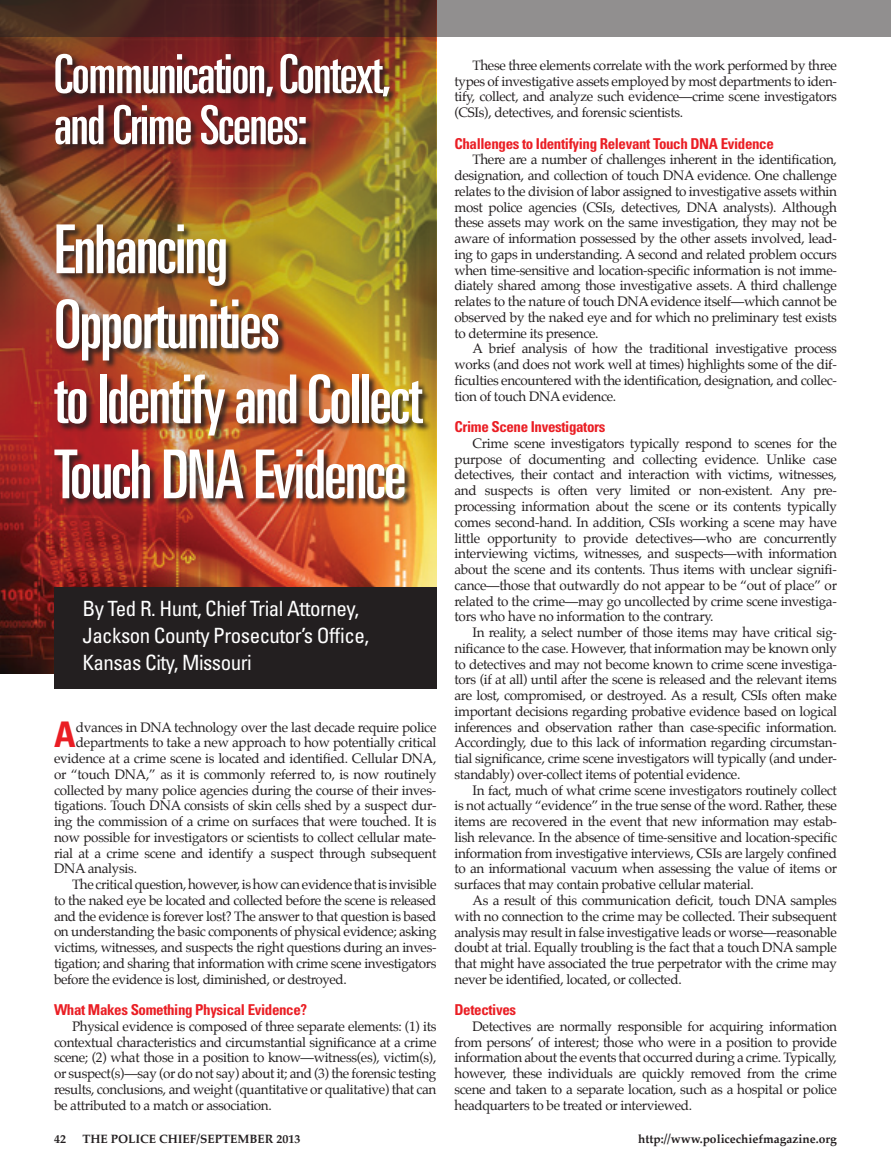
<style>
.page{position:relative;width:891px;height:1175px;background:#fff}
.page>*{position:absolute;margin:0;border:0;box-sizing:border-box;transform-origin:0 0}
.t1{font:ultra-condensed 67.5px/75px "Univers LT Std";letter-spacing:-.025em;color:#fff}
.t2{font:ultra-condensed 54px/51px "Univers LT Std";letter-spacing:-.025em;color:#fff}
.t3{font:700 condensed 35.25px "Univers LT Std";color:#ea1e24}
.t4{font:condensed 21px/27px "Univers LT Std";letter-spacing:-.025em;color:#fff}
.t5{font:700 condensed 15px "Univers LT Std";letter-spacing:-.025em;color:#ea1e24}
.t6{font:13.5px/15.8px "Palatino";letter-spacing:-.025em;color:#231f20;text-align:justify}
.t7{font:700 12px "Palatino";color:#231f20}
</style>
<div class="page">
<img style="left:0;top:37px;width:436px;height:636px">
<div style="left:54px;top:54px;width:378px;height:453px;background:#231f20;opacity:.85"></div>
<svg style="left:0;top:0;width:891px;height:37px;background:#6d5b58"></svg>
<div style="left:54px;top:587px;width:382px;height:101px;background:#231f20"></div>
<h2 class="t2" style="left:54px;top:48px;width:339px">Communication, Context, and Crime Scenes:</h2>
<h1 class="t1" style="left:54px;top:211px;width:370px">Enhancing<br>Opportunities<br>to Identify and Collect<br>Touch DNA Evidence</h1>
<h3 class="t4" style="left:82px;top:594px;width:288px">By Ted R. Hunt, Chief Trial Attorney,<br>Jackson County Prosecutor’s Office,<br>Kansas City, Missouri</h3>
<h3 class="t3" style="left:54px;top:713px;width:23px">A</h3>
<p class="t6" style="left:76px;top:719px;width:362px">dvances in DNA technology over the last decade require police</p>
<p class="t6" style="left:76px;top:734px;width:362px">departments to take a new approach to how potentially critical</p>
<p class="t6" style="left:54px;top:750px;width:384px">evidence at a crime scene is located and identified. Cellular DNA,</p>
<p class="t6" style="left:54px;top:766px;width:384px">or “touch DNA,” as it is commonly referred to, is now routinely</p>
<p class="t6" style="left:54px;top:782px;width:384px">collected by many police agencies during the course of their inves-</p>
<p class="t6" style="left:54px;top:797px;width:384px">tigations. Touch DNA consists of skin cells shed by a suspect dur-</p>
<p class="t6" style="left:54px;top:813px;width:384px">ing the commission of a crime on surfaces that were touched. It is</p>
<p class="t6" style="left:54px;top:829px;width:384px">now possible for investigators or scientists to collect cellular mate-</p>
<p class="t6" style="left:54px;top:845px;width:384px">rial at a crime scene and identify a suspect through subsequent</p>
<p class="t6" style="left:54px;top:861px;width:85px">DNA analysis.</p>
<p class="t6" style="left:72px;top:876px;width:366px">The critical question, however, is how can evidence that is invisible</p>
<p class="t6" style="left:54px;top:892px;width:384px">to the naked eye be located and collected before the scene is released</p>
<p class="t6" style="left:54px;top:908px;width:384px">and the evidence is forever lost? The answer to that question is based</p>
<p class="t6" style="left:54px;top:924px;width:384px">on understanding the basic components of physical evidence; asking</p>
<p class="t6" style="left:54px;top:939px;width:384px">victims, witnesses, and suspects the right questions during an inves-</p>
<p class="t6" style="left:54px;top:955px;width:384px">tigation; and sharing that information with crime scene investigators</p>
<p class="t6" style="left:54px;top:971px;width:294px">before the evidence is lost, diminished, or destroyed.</p>
<p class="t5" style="left:54px;top:1000px;width:255px">What Makes Something Physical Evidence?</p>
<p class="t6" style="left:54px;top:1018px;width:384px;text-indent:18px">Physical evidence is composed of three separate elements: (1) its contextual characteristics and circumstantial significance at a crime scene; (2) what those in a position to know—witness(es), victim(s), or suspect(s)—say (or do not say) about it; and (3) the forensic testing results, conclusions, and weight (quantitative or qualitative) that can be attributed to a match or association.</p>
<p class="t6" style="left:454px;top:57px;width:384px;text-indent:18px">These three elements correlate with the work performed by three types of investigative assets employed by most departments to iden&shy;tify, collect, and analyze such evidence—crime scene investigators (CSIs), detectives, and forensic scientists.</p>
<p class="t5" style="left:454px;top:134px;width:321px">Challenges to Identifying Relevant Touch DNA Evidence</p>
<p class="t6" style="left:454px;top:152px;width:384px;text-indent:18px">There are a number of challenges inherent in the identification, designation, and collection of touch DNA evidence. One challenge relates to the division of labor assigned to investigative assets within most police agencies (CSIs, detectives, DNA analysts). Although these assets may work on the same investigation, they may not be aware of information possessed by the other assets involved, lead&shy;ing to gaps in understanding. A second and related problem occurs when time-sensitive and location-specific information is not imme&shy;diately shared among those investigative assets. A third challenge relates to the nature of touch DNA evidence itself—which cannot be observed by the naked eye and for which no preliminary test exists to determine its presence.</p>
<p class="t6" style="left:454px;top:341px;width:384px;text-indent:18px">A brief analysis of how the traditional investigative process works (and does not work well at times) highlights some of the dif&shy;ficulties encountered with the identification, designation, and collec&shy;tion of touch DNA evidence.</p>
<p class="t5" style="left:454px;top:417px;width:152px">Crime Scene Investigators</p>
<p class="t6" style="left:454px;top:435px;width:384px;text-indent:18px">Crime scene investigators typically respond to scenes for the purpose of documenting and collecting evidence. Unlike case detectives, their contact and interaction with victims, witnesses, and suspects is often very limited or non-existent. Any pre&shy;processing information about the scene or its contents typically comes second-hand. In addition, CSIs working a scene may have little opportunity to provide detectives—who are concurrently interviewing victims, witnesses, and suspects—with information about the scene and its contents. Thus items with unclear signifi&shy;cance—those that outwardly do not appear to be “out of place” or related to the crime—may go uncollected by crime scene investiga&shy;tors who have no information to the contrary.</p>
<p class="t6" style="left:454px;top:624px;width:384px;text-indent:18px">In reality, a select number of those items may have critical sig&shy;nificance to the case. However, that information may be known only to detectives and may not become known to crime scene investiga&shy;tors (if at all) until after the scene is released and the relevant items are lost, compromised, or destroyed. As a result, CSIs often make important decisions regarding probative evidence based on logical inferences and observation rather than case-specific information.<br>Accordingly, due to this lack of information regarding circumstan&shy;tial significance, crime scene investigators will typically (and under&shy;standably) over-collect items of potential evidence.</p>
<p class="t6" style="left:454px;top:782px;width:384px;text-indent:18px">In fact, much of what crime scene investigators routinely collect is not actually “evidence” in the true sense of the word. Rather, these items are recovered in the event that new information may estab&shy;lish relevance. In the absence of time-sensitive and location-specific information from investigative interviews, CSIs are largely confined to an informational vacuum when assessing the value of items or surfaces that may contain probative cellular material.</p>
<p class="t6" style="left:454px;top:892px;width:384px;text-indent:18px">As a result of this communication deficit, touch DNA samples with no connection to the crime may be collected. Their subsequent analysis may result in false investigative leads or worse—reasonable doubt at trial. Equally troubling is the fact that a touch DNA sample that might have associated the true perpetrator with the crime may never be identified, located, or collected.</p>
<p class="t5" style="left:454px;top:1000px;width:63px">Detectives</p>
<p class="t6" style="left:454px;top:1018px;width:384px;text-indent:18px">Detectives are normally responsible for acquiring information from persons’ of interest; those who were in a position to provide information about the events that occurred during a crime. Typically, however, these individuals are quickly removed from the crime scene and taken to a separate location, such as a hospital or police headquarters to be treated or interviewed.</p>
<p class="t7" style="left:54px;top:1128px;width:13px">42</p>
<p class="t7" style="left:82px;top:1128px;width:219px">THE POLICE CHIEF/SEPTEMBER 2013</p>
<p class="t7" style="left:638px;top:1128px;width:200px">http://www.policechiefmagazine.org</p>
</div>
